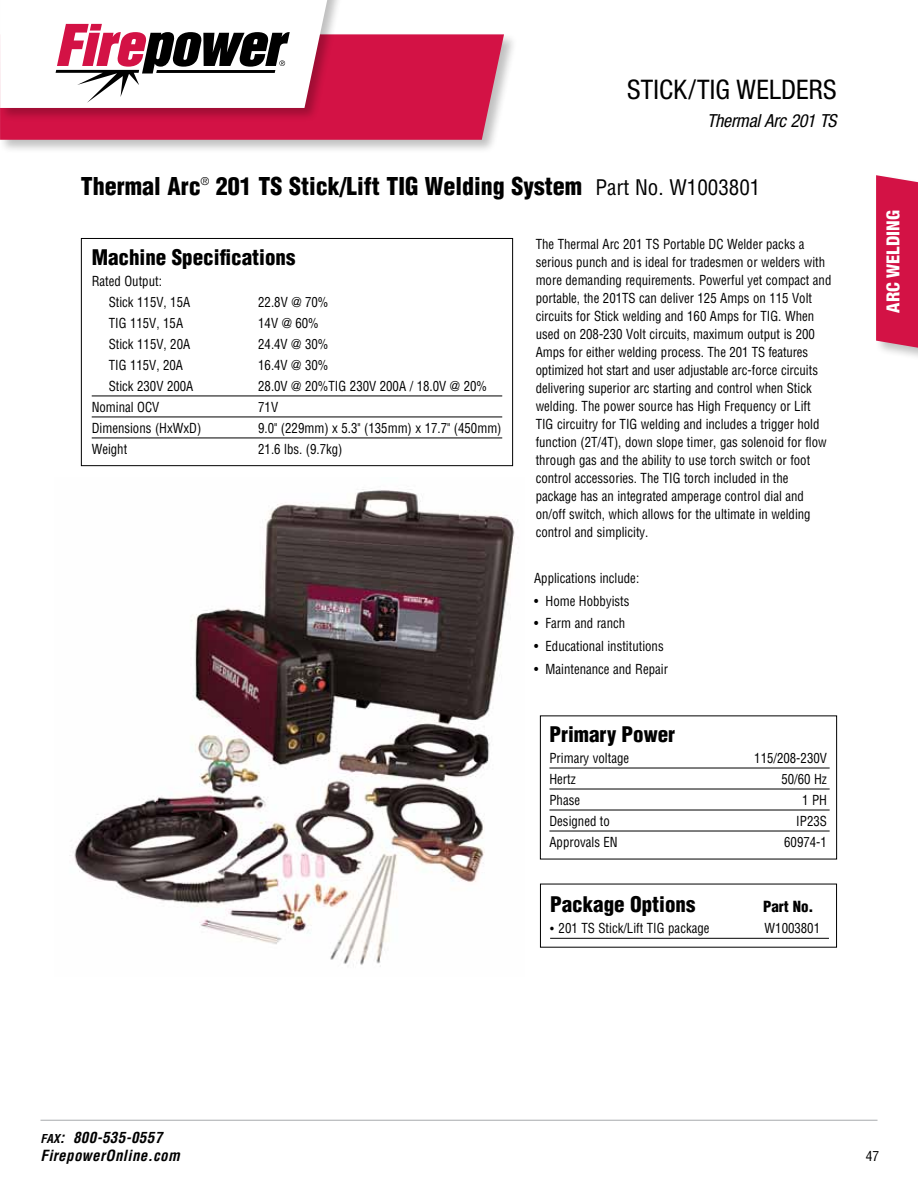
<style>
.page{position:relative;width:918px;height:1188px;background:#fff}
.page>*{position:absolute;margin:0;border:0;box-sizing:border-box;transform-origin:0 0}
.t1{font:condensed 27px "Helvetica Neue";letter-spacing:.005em;color:#000}
.t2{font:900 condensed 24px "Helvetica";color:#000}
.t3{font:900 condensed 21px "Helvetica";color:#000}
.t4{font:italic condensed 18px "Helvetica Neue";letter-spacing:-.01em;color:#000}
.t5{font:800 condensed 18px "Helvetica Neue";color:#fff}
.t6{font:italic 700 condensed 15px/18px "Helvetica";letter-spacing:.025em;color:#000}
.t7{font:900 condensed 15px "Helvetica";color:#000}
.t8{font:condensed 13.5px/18px "Helvetica";color:#000;scale:.95 1}
.t9{font:condensed 13.5px "Helvetica";color:#000}
.t10{font:condensed 10.5px "Helvetica";color:#000}
.s1{font-weight:400;font-size:21px}
.s2{font-size:12px}
</style>
<div class="page">
<div style="left:0;top:32px;width:518px;height:122px;background:#000;opacity:.25"></div>
<svg style="left:0;top:34px;width:504px;height:106px;background:#d31c4c"></svg>
<hr style="left:40px;top:1120px;width:838px;height:1px;background:#a7a9ac">
<div style="left:0;top:0;width:349px;height:122px;background:#000;opacity:.25"></div>
<svg style="left:0;top:0;width:327px;height:108px"></svg>
<div style="left:874px;top:173px;width:44px;height:191px;background:#000;opacity:.25"></div>
<svg style="left:876px;top:175px;width:42px;height:173px;background:#d41b4c"></svg>
<div style="left:81px;top:238px;width:432px;height:228px;border:1px solid #000"></div>
<div style="left:540px;top:716px;width:297px;height:143px;border:1px solid #000"></div>
<hr style="left:549px;top:768px;width:281px;height:1px;background:#000">
<hr style="left:549px;top:789px;width:281px;height:1px;background:#000">
<hr style="left:549px;top:810px;width:281px;height:1px;background:#000">
<hr style="left:549px;top:831px;width:281px;height:1px;background:#000">
<hr style="left:92px;top:396px;width:410px;height:1px;background:#000">
<hr style="left:92px;top:417px;width:410px;height:1px;background:#000">
<hr style="left:92px;top:438px;width:410px;height:1px;background:#000">
<hr style="left:550px;top:938px;width:279px;height:1px;background:#000">
<img style="left:69px;top:489px;width:446px;height:478px">
<h1 class="t1" style="left:627px;top:74px;width:211px">STICK/TIG WELDERS</h1>
<h3 class="t4" style="left:707px;top:110px;width:131px">Thermal Arc 201 TS</h3>
<h2 class="t2" style="left:81px;top:171px;width:121px">Thermal Arc</h2>
<p class="t10" style="left:201px;top:174px;width:10px">®</p>
<h2 class="t2" style="left:216px;top:171px;width:546px">201 TS Stick/Lift TIG Welding System <span class="s1">Part No. W1003801</span></h2>
<h3 class="t3" style="left:92px;top:244px;width:205px">Machine Specifications</h3>
<p class="t8" style="left:109px;top:270px;width:87px;line-height:21px;text-indent:-17px">Rated Output:<br>Stick 115V, 15A</p>
<p class="t8" style="left:258px;top:293px;width:76px">22.8V @ 70%</p>
<p class="t8" style="left:109px;top:314px;width:80px">TIG 115V, 15A</p>
<p class="t8" style="left:258px;top:314px;width:65px">14V @ 60%</p>
<p class="t8" style="left:109px;top:335px;width:87px">Stick 115V, 20A</p>
<p class="t8" style="left:258px;top:335px;width:76px">24.4V @ 30%</p>
<p class="t8" style="left:109px;top:356px;width:80px">TIG 115V, 20A</p>
<p class="t8" style="left:258px;top:356px;width:76px">16.4V @ 30%</p>
<p class="t8" style="left:109px;top:377px;width:91px">Stick 230V 200A</p>
<p class="t8" style="left:258px;top:377px;width:243px">28.0V @ 20%TIG 230V 200A / 18.0V @ 20%</p>
<p class="t8" style="left:92px;top:398px;width:73px">Nominal OCV</p>
<p class="t8" style="left:258px;top:398px;width:23px">71V</p>
<p class="t8" style="left:92px;top:419px;width:117px">Dimensions (HxWxD)</p>
<p class="t8" style="left:258px;top:419px;width:258px">9.0" (229mm) x 5.3" (135mm) x 17.7" (450mm)</p>
<p class="t8" style="left:92px;top:440px;width:39px">Weight</p>
<p class="t8" style="left:258px;top:440px;width:90px">21.6 lbs. (9.7kg)</p>
<p class="t8" style="left:536px;top:235px;width:313px">The Thermal Arc 201 TS Portable DC Welder packs a serious punch and is ideal for tradesmen or welders with more demanding requirements. Powerful yet compact and portable, the 201TS can deliver 125 Amps on 115 Volt circuits for Stick welding and 160 Amps for TIG. When used on 208-230 Volt circuits, maximum output is 200<br>Amps for either welding process. The 201 TS features optimized hot start and user adjustable arc-force circuits delivering superior arc starting and control when Stick welding. The power source has High Frequency or Lift TIG circuitry for TIG welding and includes a trigger hold function (2T/4T), down slope timer, gas solenoid for flow through gas and the ability to use torch switch or foot control accessories. The TIG torch included in the package has an integrated amperage control dial and on/off switch, which allows for the ultimate in welding control and simplicity.</p>
<p class="t8" style="left:534px;top:569px;width:112px">Applications include:</p>
<p class="t8" style="left:534px;top:591px;width:102px">• Home Hobbyists</p>
<p class="t8" style="left:534px;top:614px;width:97px">• Farm and ranch</p>
<p class="t8" style="left:534px;top:637px;width:138px">• Educational institutions</p>
<p class="t8" style="left:534px;top:660px;width:142px">• Maintenance and Repair</p>
<h3 class="t3" style="left:549px;top:721px;width:127px">Primary Power</h3>
<p class="t8" style="left:549px;top:749px;width:85px">Primary voltage</p>
<p class="t8" style="left:754px;top:749px;width:78px">115/208-230V</p>
<p class="t8" style="left:549px;top:770px;width:29px">Hertz</p>
<p class="t8" style="left:781px;top:770px;width:49px">50/60 Hz</p>
<p class="t8" style="left:549px;top:791px;width:34px">Phase</p>
<p class="t8" style="left:802px;top:791px;width:28px">1 PH</p>
<p class="t8" style="left:549px;top:812px;width:65px">Designed to</p>
<p class="t8" style="left:796px;top:812px;width:34px">IP23S</p>
<p class="t8" style="left:549px;top:833px;width:73px">Approvals EN</p>
<p class="t8" style="left:784px;top:833px;width:46px">60974-1</p>
<h3 class="t3" style="left:550px;top:891px;width:147px">Package Options</h3>
<p class="t7" style="left:763px;top:897px;width:52px">Part No.</p>
<p class="t8" style="left:550px;top:919px;width:169px"><span class="s2">•</span> 201 TS Stick/Lift TIG package</p>
<p class="t8" style="left:765px;top:919px;width:60px">W1003801</p>
<h3 class="t5" style="left:882px;top:313px;width:104px;rotate:-90deg">ARC WELDING</h3>
<p class="t6" style="left:40px;top:1128px;width:141px"><span class="s2">FAX</span>: 800-535-0557<br>FirepowerOnline.com</p>
<p class="t9" style="left:866px;top:1147px;width:15px">47</p>
</div>
